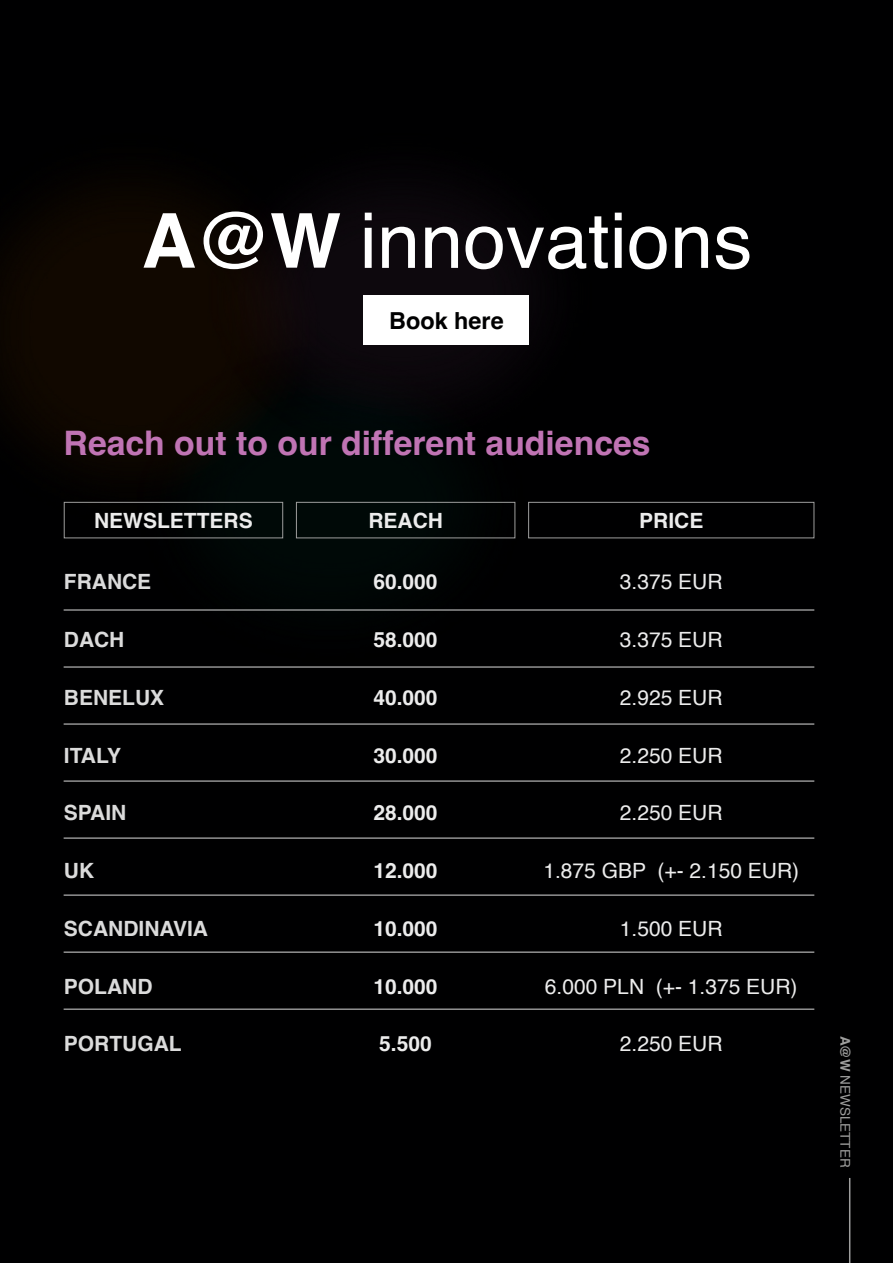
<style>
.page{position:relative;width:893px;height:1263px;background:#000001}
.page>*{position:absolute;margin:0;border:0;box-sizing:border-box;transform-origin:0 0}
.t1{font:700 33.75px "Helvetica";color:#c074b4}
.t2{font:700 23.4px "Helvetica";color:#000001}
.t3{font:21px "Helvetica";color:#ececec}
.t4{font:700 21px "Helvetica";color:#ececec}
.t5{font:700 21px "Helvetica";color:#dbdbdb}
.t6{font:13.5px "Helvetica";color:#9e9e9d}
.s1{font-weight:700}
</style>
<div class="page">
<img style="left:0;top:192px;width:630px;height:476px">
<svg style="left:144px;top:213px;width:51px;height:55px"></svg>
<svg style="left:204px;top:211px;width:59px;height:58px"></svg>
<svg style="left:271px;top:213px;width:69px;height:55px"></svg>
<svg style="left:365px;top:213px;width:7px;height:55px"></svg>
<svg style="left:382px;top:227px;width:33px;height:41px"></svg>
<svg style="left:425px;top:227px;width:33px;height:41px"></svg>
<svg style="left:465px;top:216px;width:143px;height:53px"></svg>
<svg style="left:615px;top:213px;width:7px;height:55px"></svg>
<svg style="left:629px;top:226px;width:38px;height:43px"></svg>
<svg style="left:675px;top:227px;width:33px;height:41px"></svg>
<svg style="left:716px;top:227px;width:33px;height:42px"></svg>
<hr style="left:849px;top:1178px;width:1px;height:85px;background:#9e9e9d">
<hr style="left:64px;top:667px;width:750px;height:1px;background:#dbdbdb">
<hr style="left:64px;top:610px;width:750px;height:1px;background:#dbdbdb">
<hr style="left:64px;top:724px;width:750px;height:1px;background:#dbdbdb">
<hr style="left:64px;top:781px;width:750px;height:1px;background:#dbdbdb">
<hr style="left:64px;top:838px;width:750px;height:1px;background:#dbdbdb">
<hr style="left:64px;top:895px;width:750px;height:1px;background:#dbdbdb">
<hr style="left:64px;top:952px;width:750px;height:1px;background:#dbdbdb">
<hr style="left:64px;top:1009px;width:750px;height:1px;background:#dbdbdb">
<div style="left:296px;top:502px;width:219px;height:36px;border:1px solid #9e9e9d"></div>
<div style="left:64px;top:502px;width:219px;height:36px;border:1px solid #9e9e9d"></div>
<div style="left:528px;top:502px;width:286px;height:36px;border:1px solid #9e9e9d"></div>
<div style="left:364px;top:295px;width:165px;height:50px;background:#fff"></div>
<p class="t2" style="left:389px;top:306px;width:116px">Book here</p>
<h1 class="t1" style="left:64px;top:422px;width:588px">Reach out to our different audiences</h1>
<p class="t4" style="left:94px;top:508px;width:160px">NEWSLETTERS</p>
<p class="t4" style="left:368px;top:508px;width:76px">REACH</p>
<p class="t4" style="left:639px;top:508px;width:66px">PRICE</p>
<p class="t5" style="left:64px;top:569px;width:89px">FRANCE</p>
<p class="t4" style="left:373px;top:569px;width:66px">60.000</p>
<p class="t3" style="left:620px;top:566px;width:104px">3.375 EUR</p>
<p class="t5" style="left:64px;top:627px;width:62px">DACH</p>
<p class="t4" style="left:373px;top:627px;width:66px">58.000</p>
<p class="t3" style="left:620px;top:623px;width:104px">3.375 EUR</p>
<p class="t5" style="left:64px;top:685px;width:102px">BENELUX</p>
<p class="t4" style="left:373px;top:685px;width:66px">40.000</p>
<p class="t3" style="left:620px;top:681px;width:104px">2.925 EUR</p>
<p class="t5" style="left:64px;top:742px;width:59px">ITALY</p>
<p class="t4" style="left:373px;top:742px;width:66px">30.000</p>
<p class="t3" style="left:620px;top:739px;width:104px">2.250 EUR</p>
<p class="t5" style="left:64px;top:800px;width:64px">SPAIN</p>
<p class="t4" style="left:373px;top:800px;width:66px">28.000</p>
<p class="t3" style="left:620px;top:797px;width:104px">2.250 EUR</p>
<p class="t5" style="left:64px;top:858px;width:32px">UK</p>
<p class="t5" style="left:64px;top:916px;width:146px">SCANDINAVIA</p>
<p class="t4" style="left:373px;top:858px;width:66px">12.000</p>
<p class="t4" style="left:373px;top:916px;width:66px">10.000</p>
<p class="t3" style="left:543px;top:854px;width:257px">1.875 GBP (+- 2.150 EUR)</p>
<p class="t3" style="left:620px;top:912px;width:104px">1.500 EUR</p>
<p class="t5" style="left:64px;top:973px;width:90px">POLAND</p>
<p class="t5" style="left:64px;top:1031px;width:119px">PORTUGAL</p>
<p class="t4" style="left:373px;top:973px;width:66px">10.000</p>
<p class="t4" style="left:379px;top:1031px;width:54px">5.500</p>
<p class="t3" style="left:545px;top:970px;width:254px">6.000 PLN (+- 1.375 EUR)</p>
<p class="t3" style="left:620px;top:1028px;width:104px">2.250 EUR</p>
<p class="t6" style="left:855px;top:1036px;width:133px;rotate:90deg"><span class="s1">A@W</span> NEWSLETTER</p>
</div>
